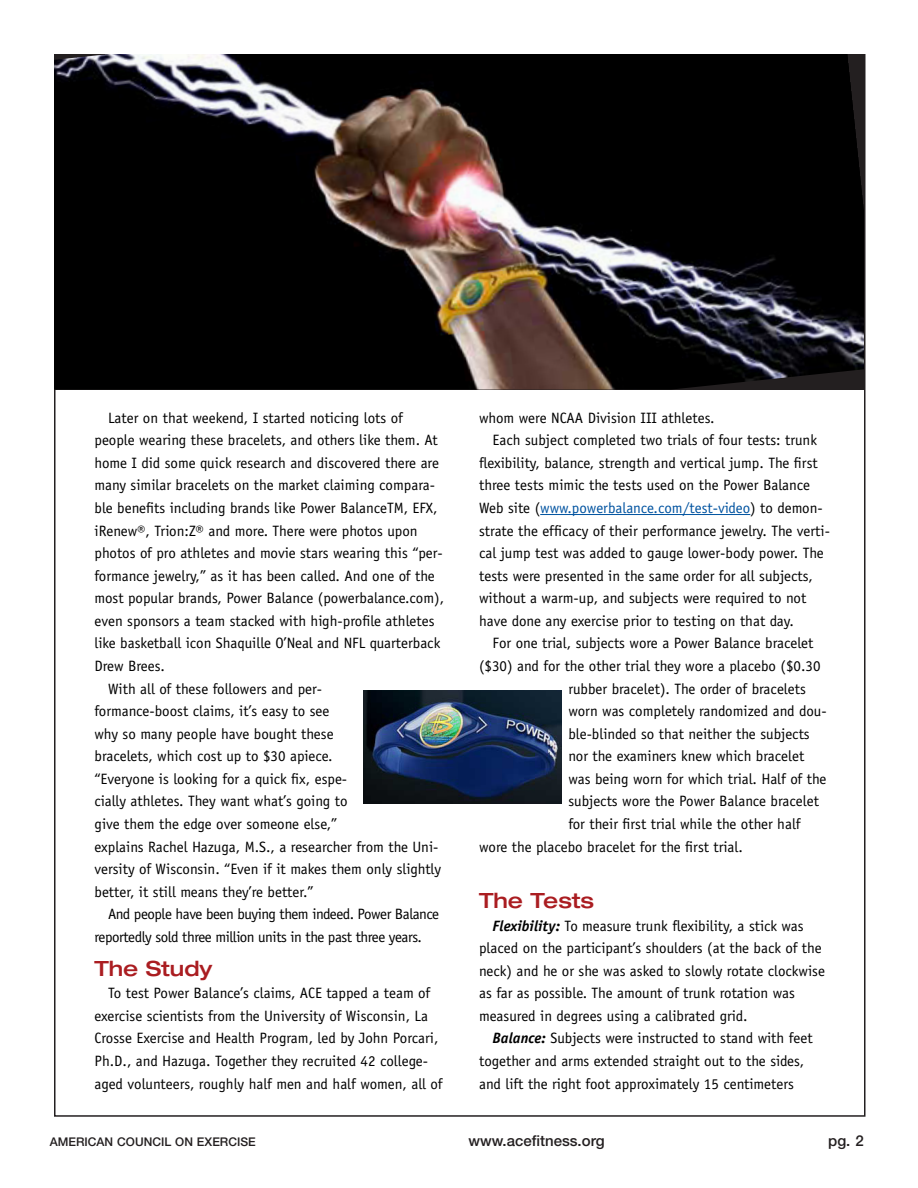
<style>
.page{position:relative;width:918px;height:1188px;background:#fff}
.page>*{position:absolute;margin:0;border:0;box-sizing:border-box;transform-origin:0 0}
.Subhead{font:500 expanded 21px "Helvetica Neue";color:#aa1d21}
.Body{font:15px/22.5px "Officina Sans";color:#000}
.Body-2{font:15px/22.5px "Officina Sans";letter-spacing:-.03em;color:#000}
.body{font:500 15px "Helvetica Neue";color:#231f20}
.body-2{font:500 12px "Helvetica Neue";color:#231f20}
.s1{color:#0153a0}
.s2{font-weight:700;font-style:italic}
</style>
<div class="page">
<hr style="left:540px;top:514px;width:210px;height:1px;background:#0153a0">
<img style="left:363px;top:690px;width:199px;height:114px">
<img style="left:54px;top:54px;width:810px;height:336px">
<p class="Body" style="left:94px;top:406px;width:351px;text-indent:14px">Later on that weekend, I started noticing lots of people wearing these bracelets, and others like them. At home I did some quick research and discovered there are many similar bracelets on the market claiming compara&shy;ble benefits including brands like Power BalanceTM, EFX, iRenew®, Trion:Z® and more. There were photos upon photos of pro athletes and movie stars wearing this “per&shy;formance jewelry,” as it has been called. And one of the most popular brands, Power Balance (powerbalance.com), even sponsors a team stacked with high-profile athletes like basketball icon Shaquille O’Neal and NFL quarterback Drew Brees.</p>
<p class="Body" style="left:94px;top:677px;width:348px;text-indent:14px">With all of these followers and per-<br>formance-boost claims, it’s easy to see<br>why so many people have bought these<br>bracelets, which cost up to $30 apiece.<br>“Everyone is looking for a quick fix, espe-<br>cially athletes. They want what’s going to<br>give them the edge over someone else,”<br>explains Rachel Hazuga, M.S., a researcher from the Uni&shy;versity of Wisconsin. “Even if it makes them only slightly better, it still means they’re better.”</p>
<p class="Body-2" style="left:94px;top:903px;width:346px;text-indent:14px">And people have been buying them indeed. Power Balance reportedly sold three million units in the past three years.</p>
<p class="Subhead" style="left:94px;top:955px;width:119px">The Study</p>
<p class="Body" style="left:94px;top:982px;width:350px;text-indent:14px">To test Power Balance’s claims, ACE tapped a team of exercise scientists from the University of Wisconsin, La Crosse Exercise and Health Program, led by John Porcari, Ph.D., and Hazuga. Together they recruited 42 college&shy;aged volunteers, roughly half men and half women, all of</p>
<p class="Body" style="left:479px;top:406px;width:237px">whom were NCAA Division III athletes.</p>
<p class="Body" style="left:479px;top:429px;width:352px;text-indent:14px">Each subject completed two trials of four tests: trunk flexibility, balance, strength and vertical jump. The first three tests mimic the tests used on the Power Balance Web site (<span class="s1">www.powerbalance.com/test-video</span>) to demon&shy;strate the efficacy of their performance jewelry. The verti&shy;cal jump test was added to gauge lower-body power. The tests were presented in the same order for all subjects, without a warm-up, and subjects were required to not have done any exercise prior to testing on that day.</p>
<p class="Body" style="left:493px;top:632px;width:322px">For one trial, subjects wore a Power Balance bracelet</p>
<p class="Body" style="left:479px;top:655px;width:343px">($30) and for the other trial they wore a placebo ($0.30</p>
<p class="Body" style="left:568px;top:677px;width:239px">rubber bracelet). The order of bracelets</p>
<p class="Body" style="left:568px;top:700px;width:260px">worn was completely randomized and dou-</p>
<p class="Body" style="left:568px;top:722px;width:243px">ble-blinded so that neither the subjects</p>
<p class="Body" style="left:568px;top:745px;width:237px">nor the examiners knew which bracelet</p>
<p class="Body" style="left:568px;top:768px;width:260px">was being worn for which trial. Half of the</p>
<p class="Body" style="left:568px;top:790px;width:252px">subjects wore the Power Balance bracelet</p>
<p class="Body" style="left:568px;top:813px;width:234px">for their first trial while the other half</p>
<p class="Body" style="left:479px;top:835px;width:265px">wore the placebo bracelet for the first trial.</p>
<p class="Subhead" style="left:479px;top:888px;width:117px">The Tests</p>
<p class="Body" style="left:479px;top:914px;width:347px;text-indent:14px"><span class="s2">Flexibility:</span> To measure trunk flexibility, a stick was placed on the participant’s shoulders (at the back of the neck) and he or she was asked to slowly rotate clockwise as far as possible. The amount of trunk rotation was measured in degrees using a calibrated grid.</p>
<p class="Body" style="left:479px;top:1027px;width:335px;text-indent:14px"><span class="s2">Balance:</span> Subjects were instructed to stand with feet together and arms extended straight out to the sides, and lift the right foot approximately 15 centimeters</p>
<p class="body-2" style="left:50px;top:1134px;width:207px">AMERICAN COUNCIL ON EXERCISE</p>
<p class="body" style="left:468px;top:1131px;width:138px">www.acefitness.org</p>
<p class="body" style="left:828px;top:1131px;width:37px">pg. 2</p>
</div>
